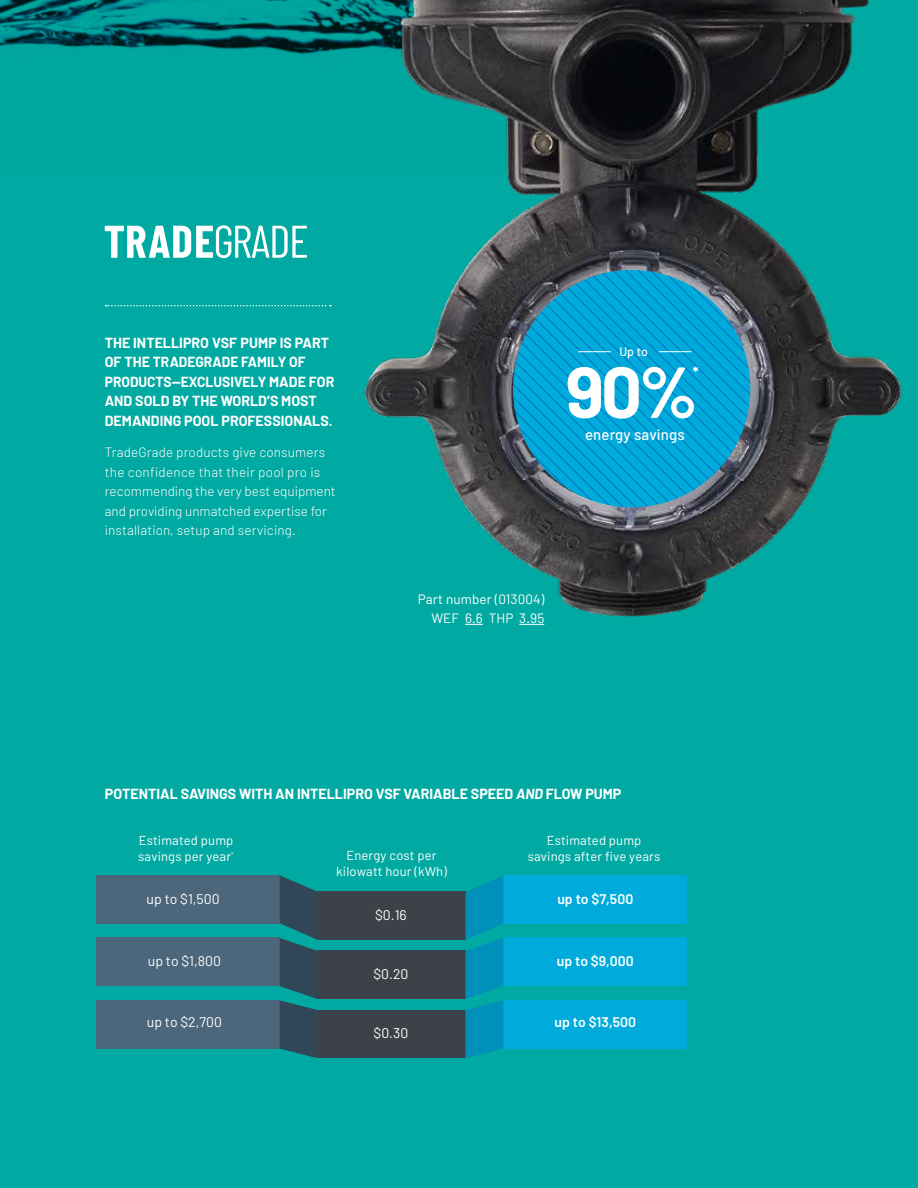
<style>
.page{position:relative;width:918px;height:1188px;background:#00a9a1}
.page>*{position:absolute;margin:0;border:0;box-sizing:border-box;transform-origin:0 0}
.t1{font:700 72px "Barlow";color:#fff}
.t2{font:500 15px "Barlow";letter-spacing:.01em;color:#fff}
.t3{font:700 14.85px "Barlow";color:#fff}
.t4{font:700 14.25px/19.5px "Barlow";color:#fff}
.t5{font:13.95px "Barlow";color:#fff}
.t6{font:600 13.95px "Barlow";color:#fff}
.t7{font:300 13.5px/19.5px "Barlow";letter-spacing:.01em;color:#fff}
.t8{font:13.5px/19.5px "Barlow";letter-spacing:.01em;color:#fff;text-align:right}
.t9{font:13.05px/16px "Barlow";letter-spacing:.01em;color:#fff;text-align:center}
.t10{font:500 12.3px "Barlow";color:#fff}
.s1{font-weight:500}
.s2{font-style:italic}
</style>
<div class="page">
<img style="left:0;top:0;width:343px;height:55px">
<img style="left:343px;top:0;width:559px;height:625px">
<svg style="left:106px;top:305px;width:225px;height:1px"></svg>
<svg style="left:513px;top:270px;width:237px;height:237px;background:#1293bd"></svg>
<div style="left:317px;top:951px;width:149px;height:48px;background:#3c4248"></div>
<div style="left:317px;top:1010px;width:149px;height:48px;background:#3c4248"></div>
<div style="left:317px;top:892px;width:149px;height:48px;background:#3c4248"></div>
<div style="left:503px;top:938px;width:184px;height:48px;background:#00abdc"></div>
<div style="left:503px;top:1000px;width:184px;height:48px;background:#00abdc"></div>
<div style="left:503px;top:875px;width:184px;height:49px;background:#00abdc"></div>
<div style="left:96px;top:875px;width:184px;height:49px;background:#4c677b"></div>
<svg style="left:466px;top:876px;width:37px;height:182px"></svg>
<div style="left:96px;top:938px;width:184px;height:48px;background:#4c677b"></div>
<div style="left:96px;top:1000px;width:184px;height:48px;background:#4c677b"></div>
<svg style="left:280px;top:875px;width:38px;height:183px"></svg>
<svg style="left:465px;top:624px;width:18px;height:1px"></svg>
<svg style="left:519px;top:624px;width:25px;height:1px"></svg>
<hr style="left:578px;top:351px;width:33px;height:1px;background:#fff">
<hr style="left:659px;top:351px;width:32px;height:1px;background:#fff">
<svg style="left:105px;top:225px;width:202px;height:33px"></svg>
<p class="t4" style="left:105px;top:333px;width:231px">THE INTELLIPRO VSF PUMP IS PART<br>OF THE TRADEGRADE FAMILY OF<br>PRODUCTS—EXCLUSIVELY MADE FOR<br>AND SOLD BY THE WORLD’S MOST<br>DEMANDING POOL PROFESSIONALS<span class="s1">.</span></p>
<p class="t7" style="left:105px;top:443px;width:233px">TradeGrade products give consumers the confidence that their pool pro is recommending the very best equipment and providing unmatched expertise for installation, setup and servicing.</p>
<p class="t10" style="left:619px;top:344px;width:30px">Up to</p>
<h1 class="t1" style="left:566px;top:347px;width:134px">90%</h1>
<p class="t3" style="left:693px;top:363px;width:7px">*</p>
<p class="t2" style="left:585px;top:426px;width:101px">energy savings</p>
<p class="t8" style="left:418px;top:589px;width:128px">Part number (013004)<br>WEF 6.6 THP 3.95</p>
<p class="t4" style="left:105px;top:784px;width:518px">POTENTIAL SAVINGS WITH AN INTELLIPRO VSF VARIABLE SPEED <span class="s2">AND</span> FLOW PUMP</p>
<p class="t9" style="left:138px;top:831px;width:97px;text-align:left">Estimated pump savings per year<sup>*</sup></p>
<p class="t5" style="left:147px;top:889px;width:75px">up to $1,500</p>
<p class="t9" style="left:336px;top:847px;width:112px">Energy cost per kilowatt hour (kWh)</p>
<p class="t5" style="left:375px;top:904px;width:33px">$0.16</p>
<p class="t9" style="left:528px;top:831px;width:134px">Estimated pump savings after five years</p>
<p class="t6" style="left:557px;top:889px;width:77px">up to $7,500</p>
<p class="t5" style="left:148px;top:951px;width:75px">up to $1,800</p>
<p class="t5" style="left:373px;top:964px;width:37px">$0.20</p>
<p class="t6" style="left:557px;top:951px;width:78px">up to $9,000</p>
<p class="t5" style="left:147px;top:1012px;width:77px">up to $2,700</p>
<p class="t5" style="left:374px;top:1023px;width:36px">$0.30</p>
<p class="t6" style="left:555px;top:1012px;width:83px">up to $13,500</p>
</div>
